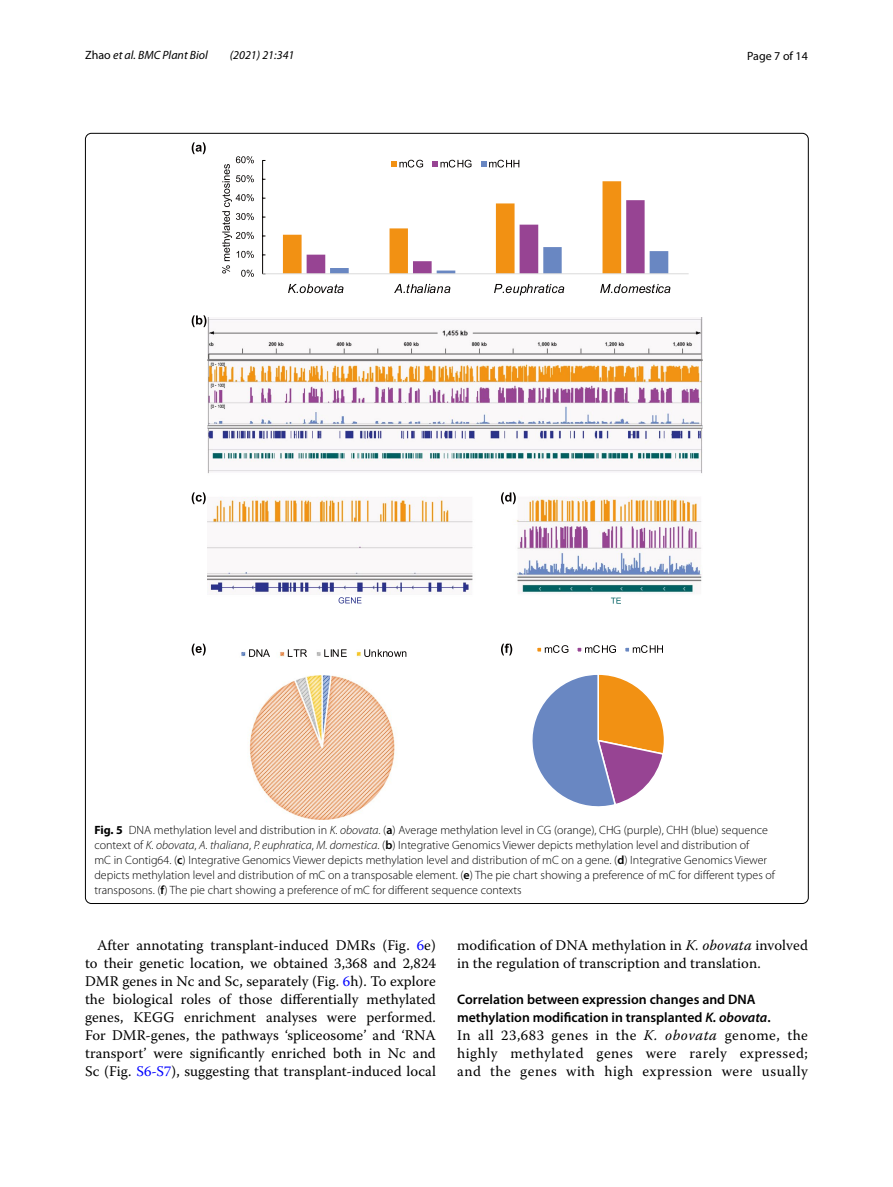
<style>
.page{position:relative;width:893px;height:1187px;background:#fff}
.page>*{position:absolute;margin:0;border:0;box-sizing:border-box;transform-origin:0 0}
.t1{font:14.7px/18px "Warnock Pro";letter-spacing:.005em;color:#000;text-align:justify}
.t2{font:600 13.8px/18px "Myriad Pro";color:#000}
.t3{font:300 12px/15px "Myriad Pro";color:#000}
.t4{font:italic 12px "Myriad Pro";color:#000}
.t5{font:12px "Myriad Pro";color:#000}
.s1{font-style:normal}
.s2{font-weight:700}
.s3{font-style:italic}
.s4{font-weight:600}
.s5{color:#00f}
</style>
<div class="page">
<img style="left:207px;top:318px;width:495px;height:501px">
<svg style="left:283px;top:181px;width:385px;height:92px"></svg>
<hr style="left:262px;top:160px;width:1px;height:114px;background:#050200">
<hr style="left:263px;top:273px;width:426px;height:1px;background:#dadada">
<svg style="left:288px;top:284px;width:55px;height:9px"></svg>
<svg style="left:394px;top:284px;width:56px;height:9px"></svg>
<svg style="left:494px;top:284px;width:70px;height:11px"></svg>
<svg style="left:600px;top:284px;width:70px;height:9px"></svg>
<svg style="left:222px;top:156px;width:32px;height:121px"></svg>
<svg style="left:391px;top:160px;width:32px;height:7px"></svg>
<svg style="left:432px;top:160px;width:39px;height:7px"></svg>
<svg style="left:481px;top:160px;width:38px;height:7px"></svg>
<svg style="left:339px;top:597px;width:22px;height:6px"></svg>
<svg style="left:611px;top:597px;width:10px;height:6px"></svg>
<svg style="left:192px;top:142px;width:14px;height:12px"></svg>
<svg style="left:249px;top:649px;width:21px;height:7px"></svg>
<svg style="left:288px;top:649px;width:19px;height:7px"></svg>
<svg style="left:324px;top:649px;width:23px;height:7px"></svg>
<svg style="left:364px;top:649px;width:42px;height:8px"></svg>
<svg style="left:523px;top:672px;width:143px;height:142px"></svg>
<svg style="left:536px;top:646px;width:7px;height:7px"></svg>
<svg style="left:545px;top:645px;width:23px;height:8px"></svg>
<svg style="left:576px;top:646px;width:7px;height:7px"></svg>
<svg style="left:585px;top:645px;width:31px;height:8px"></svg>
<svg style="left:624px;top:646px;width:7px;height:7px"></svg>
<svg style="left:633px;top:645px;width:30px;height:8px"></svg>
<svg style="left:192px;top:315px;width:14px;height:12px"></svg>
<svg style="left:192px;top:492px;width:14px;height:12px"></svg>
<svg style="left:501px;top:492px;width:15px;height:12px"></svg>
<svg style="left:192px;top:643px;width:14px;height:12px"></svg>
<svg style="left:501px;top:643px;width:11px;height:12px"></svg>
<p class="t4" style="left:85px;top:48px;width:124px"><span class="s1">Zhao</span> et al. BMC Plant Biol</p>
<p class="t4" style="left:230px;top:48px;width:66px">(2021) 21:341</p>
<p class="t5" style="left:747px;top:48px;width:62px">Page 7 of 14</p>
<p class="t3" style="left:94px;top:823px;width:682px"><span class="s2">Fig. 5</span> DNA methylation level and distribution in <span class="s3">K. obovata</span>. (<span class="s4">a</span>) Average methylation level in CG (orange), CHG (purple), CHH (blue) sequence context of <span class="s3">K. obovata</span>, <span class="s3">A. thaliana</span>, <span class="s3">P. euphratica</span>, <span class="s3">M. domestica</span>. (<span class="s4">b</span>) Integrative Genomics Viewer depicts methylation level and distribution of<br>mC in Contig64. (<span class="s4">c</span>) Integrative Genomics Viewer depicts methylation level and distribution of mC on a gene. (<span class="s4">d</span>) Integrative Genomics Viewer depicts methylation level and distribution of mC on a transposable element. (<span class="s4">e</span>) The pie chart showing a preference of mC for different types of transposons. (<span class="s4">f</span>) The pie chart showing a preference of mC for different sequence contexts</p>
<p class="t1" style="left:85px;top:935px;width:352px;text-indent:12px">After annotating transplant-induced DMRs (Fig. <span class="s5">6</span>e) to their genetic location, we obtained 3,368 and 2,824<br>DMR genes in Nc and Sc, separately (Fig. <span class="s5">6</span>h). To explore the biological roles of those differentially methylated genes, KEGG enrichment analyses were performed.<br>For DMR-genes, the pathways ‘spliceosome’ and ‘RNA transport’ were significantly enriched both in Nc and Sc (Fig. <span class="s5">S6-S7</span>), suggesting that transplant-induced local</p>
<p class="t1" style="left:457px;top:935px;width:352px">modification of DNA methylation in <span class="s3">K. obovata</span> involved in the regulation of transcription and translation.</p>
<p class="t2" style="left:457px;top:989px;width:315px">Correlation between expression changes and DNA methylation modification in transplanted <span class="s3">K. obovata</span>.</p>
<p class="t1" style="left:457px;top:1025px;width:352px">In all 23,683 genes in the <span class="s3">K. obovata</span> genome, the highly methylated genes were rarely expressed; and the genes with high expression were usually</p>
</div>
